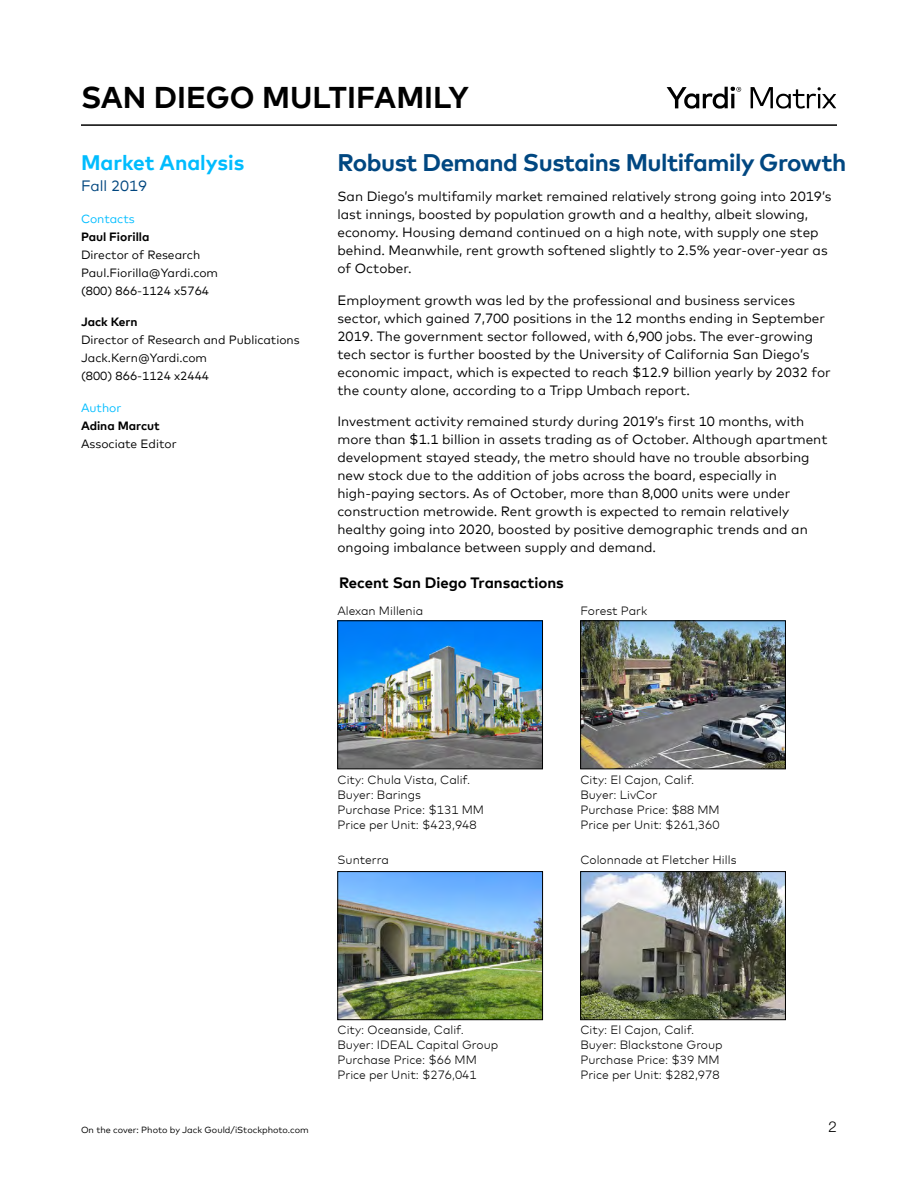
<style>
.page{position:relative;width:918px;height:1188px;background:#fff}
.page>*{position:absolute;margin:0;border:0;box-sizing:border-box;transform-origin:0 0}
.t1{font:700 30px "Mark Offc Pro";color:#000}
.t2{font:700 24px "Mark Offc Pro";letter-spacing:-.02em;color:#004781}
.t3{font:700 21px "Mark Offc Pro";color:#00bcfe}
.t4{font:700 15px "Mark Offc Pro";color:#000}
.t5{font:15px "Mark Offc Pro";color:#00467f}
.t6{font:300 15px "Helvetica Neue LT Std";color:#000}
.t7{font:13.5px/18px "Mark Offc Pro";color:#000}
.t8{font:300 12px/15px "Mark Offc Pro";color:#000}
.t9{font:12px/18px "Mark Offc Pro";color:#000}
.t10{font:700 12px "Mark Offc Pro";color:#000}
.t11{font:12px "Mark Offc Pro";color:#00bdff}
.t12{font:9px "Mark Offc Pro";color:#000}
</style>
<div class="page">
<hr style="left:81px;top:124px;width:756px;height:2px;background:#000">
<svg style="left:667px;top:86px;width:74px;height:23px"></svg>
<svg style="left:751px;top:87px;width:85px;height:22px"></svg>
<img style="left:582px;top:623px;width:202px;height:144px">
<div style="left:580px;top:621px;width:206px;height:148px;border:1px solid #000"></div>
<img style="left:582px;top:873px;width:202px;height:145px">
<div style="left:580px;top:871px;width:206px;height:149px;border:1px solid #000"></div>
<img style="left:340px;top:623px;width:201px;height:144px">
<div style="left:338px;top:621px;width:205px;height:148px;border:1px solid #000"></div>
<img style="left:340px;top:873px;width:201px;height:145px">
<div style="left:338px;top:871px;width:205px;height:149px;border:1px solid #000"></div>
<h1 class="t1" style="left:81px;top:74px;width:389px">SAN DIEGO MULTIFAMILY</h1>
<h3 class="t3" style="left:81px;top:147px;width:165px">Market Analysis</h3>
<p class="t5" style="left:81px;top:175px;width:68px">Fall 2019</p>
<p class="t11" style="left:81px;top:209px;width:55px">Contacts</p>
<p class="t10" style="left:81px;top:227px;width:70px">Paul Fiorilla</p>
<p class="t9" style="left:81px;top:244px;width:139px">Director of Research<br>Paul.Fiorilla@Yardi.com (800) 866-1124 x5764</p>
<p class="t10" style="left:81px;top:313px;width:58px">Jack Kern</p>
<p class="t9" style="left:81px;top:330px;width:220px">Director of Research and Publications<br>Jack.Kern@Yardi.com<br>(800) 866-1124 x2444</p>
<p class="t11" style="left:81px;top:398px;width:42px">Author</p>
<p class="t10" style="left:81px;top:416px;width:80px">Adina Marcut</p>
<p class="t9" style="left:81px;top:433px;width:97px">Associate Editor</p>
<h2 class="t2" style="left:338px;top:144px;width:510px">Robust Demand Sustains Multifamily Growth</h2>
<p class="t7" style="left:338px;top:186px;width:495px">San Diego’s multifamily market remained relatively strong going into 2019’s last innings, boosted by population growth and a healthy, albeit slowing, economy. Housing demand continued on a high note, with supply one step behind. Meanwhile, rent growth softened slightly to 2.5% year-over-year as of October.</p>
<p class="t7" style="left:338px;top:290px;width:495px">Employment growth was led by the professional and business services sector, which gained 7,700 positions in the 12 months ending in September 2019. The government sector followed, with 6,900 jobs. The ever-growing tech sector is further boosted by the University of California San Diego’s economic impact, which is expected to reach $12.9 billion yearly by 2032 for the county alone, according to a Tripp Umbach report.</p>
<p class="t7" style="left:338px;top:411px;width:491px">Investment activity remained sturdy during 2019’s first 10 months, with more than $1.1 billion in assets trading as of October. Although apartment development stayed steady, the metro should have no trouble absorbing new stock due to the addition of jobs across the board, especially in high-paying sectors. As of October, more than 8,000 units were under construction metrowide. Rent growth is expected to remain relatively healthy going into 2020, boosted by positive demographic trends and an ongoing imbalance between supply and demand.</p>
<p class="t4" style="left:339px;top:571px;width:226px">Recent San Diego Transactions</p>
<p class="t8" style="left:338px;top:602px;width:87px">Alexan Millenia</p>
<p class="t8" style="left:580px;top:602px;width:68px">Forest Park</p>
<p class="t8" style="left:338px;top:771px;width:148px">City: Chula Vista, Calif.<br>Buyer: Barings<br>Purchase Price: $131 MM<br>Price per Unit: $423,948</p>
<p class="t8" style="left:338px;top:852px;width:53px">Sunterra</p>
<p class="t8" style="left:580px;top:771px;width:141px">City: El Cajon, Calif.<br>Buyer: LivCor<br>Purchase Price: $88 MM<br>Price per Unit: $261,360</p>
<p class="t8" style="left:580px;top:852px;width:158px">Colonnade at Fletcher Hills</p>
<p class="t12" style="left:81px;top:1123px;width:229px">On the cover: Photo by Jack Gould/iStockphoto.com</p>
<p class="t8" style="left:338px;top:1022px;width:162px">City: Oceanside, Calif.<br>Buyer: IDEAL Capital Group<br>Purchase Price: $66 MM<br>Price per Unit: $276,041</p>
<p class="t8" style="left:580px;top:1022px;width:144px">City: El Cajon, Calif.<br>Buyer: Blackstone Group<br>Purchase Price: $39 MM<br>Price per Unit: $282,978</p>
<p class="t6" style="left:829px;top:1118px;width:10px">2</p>
</div>
